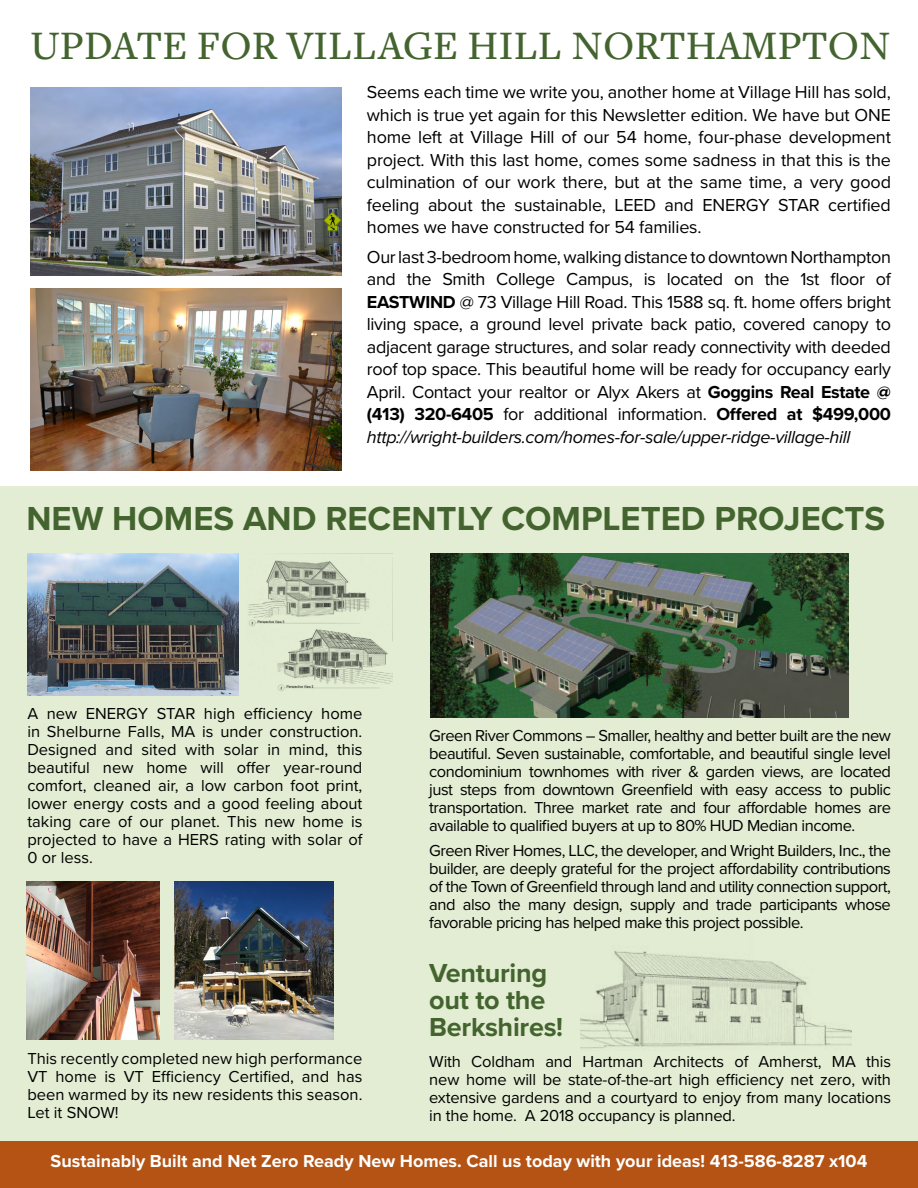
<style>
.page{position:relative;width:918px;height:1188px;background:#fff}
.page>*{position:absolute;margin:0;border:0;box-sizing:border-box;transform-origin:0 0}
.t1{font:500 42px "Freight Text Pro";color:#44642f}
.t2{font:700 34.5px "Proxima Nova";color:#44642f}
.t3{font:700 27px/27px "Proxima Nova";letter-spacing:-.01em;color:#44642f}
.t4{font:18px/22.5px "Proxima Nova";letter-spacing:-.02em;color:#000;text-align:justify}
.t5{font:700 18px "Proxima Nova";color:#fff}
.t6{font:16.5px/18px "Proxima Nova";letter-spacing:-.01em;color:#000;text-align:justify}
.s1{font-weight:700}
.s2{font-style:italic}
</style>
<div class="page">
<div style="left:0;top:486px;width:918px;height:655px;background:#e3edd3"></div>
<div style="left:0;top:1141px;width:918px;height:47px;background:#b45314"></div>
<hr style="left:917px;top:1141px;width:1px;height:47px;background:#44642f">
<img style="left:30px;top:88px;width:312px;height:187px">
<img style="left:30px;top:288px;width:312px;height:183px">
<img style="left:27px;top:554px;width:211px;height:142px">
<img style="left:248px;top:560px;width:144px;height:131px">
<img style="left:26px;top:881px;width:133px;height:158px">
<img style="left:175px;top:881px;width:159px;height:158px">
<img style="left:430px;top:554px;width:419px;height:164px">
<img style="left:580px;top:950px;width:272px;height:99px">
<h1 class="t1" style="left:30px;top:18px;width:862px">UPDATE FOR VILLAGE HILL NORTHAMPTON</h1>
<p class="t4" style="left:367px;top:80px;width:526px">Seems each time we write you, another home at Village Hill has sold, which is true yet again for this Newsletter edition. We have but ONE home left at Village Hill of our 54 home, four-phase development project. With this last home, comes some sadness in that this is the culmination of our work there, but at the same time, a very good feeling about the sustainable, LEED and ENERGY STAR certified homes we have constructed for 54 families.</p>
<p class="t4" style="left:367px;top:244px;width:526px">Our last 3-bedroom home, walking distance to downtown Northampton and the Smith College Campus, is located on the 1st floor of <span class="s1">EASTWIND</span> @ 73 Village Hill Road. This 1588 sq. ft. home offers bright living space, a ground level private back patio, covered canopy to adjacent garage structures, and solar ready connectivity with deeded roof top space. This beautiful home will be ready for occupancy early April. Contact your realtor or Alyx Akers at <span class="s1">Goggins Real Estate @ (413) 320-6405</span> for additional information. <span class="s1">Offered at $499,000 </span><span class="s2">http://wright-builders.com/homes-for-sale/upper-ridge-village-hill</span></p>
<h2 class="t2" style="left:26px;top:492px;width:860px">NEW HOMES AND RECENTLY COMPLETED PROJECTS</h2>
<p class="t6" style="left:27px;top:704px;width:337px">A new ENERGY STAR high efficiency home in Shelburne Falls, MA is under construction.<br>Designed and sited with solar in mind, this beautiful new home will offer year-round comfort, cleaned air, a low carbon foot print, lower energy costs and a good feeling about taking care of our planet. This new home is projected to have a HERS rating with solar of 0 or less.</p>
<p class="t6" style="left:27px;top:1048px;width:337px">This recently completed new high performance VT home is VT Efficiency Certified, and has been warmed by its new residents this season.<br>Let it SNOW!</p>
<p class="t6" style="left:429px;top:726px;width:463px">Green River Commons – Smaller, healthy and better built are the new beautiful. Seven sustainable, comfortable, and beautiful single level condominium townhomes with river &amp; garden views, are located just steps from downtown Greenfield with easy access to public transportation. Three market rate and four affordable homes are available to qualified buyers at up to 80% HUD Median income.</p>
<p class="t6" style="left:429px;top:841px;width:463px">Green River Homes, LLC, the developer, and Wright Builders, Inc., the builder, are deeply grateful for the project affordability contributions of the Town of Greenfield through land and utility connection support, and also the many design, supply and trade participants whose favorable pricing has helped make this project possible.</p>
<h3 class="t3" style="left:429px;top:959px;width:135px">Venturing out to the<br>Berkshires!</h3>
<p class="t6" style="left:429px;top:1052px;width:463px">With Coldham and Hartman Architects of Amherst, MA this new home will be state-of-the-art high efficiency net zero, with extensive gardens and a courtyard to enjoy from many locations in the home. A 2018 occupancy is planned.</p>
<p class="t5" style="left:51px;top:1148px;width:818px">Sustainably Built and Net Zero Ready New Homes. Call us today with your ideas! 413-586-8287 x104</p>
</div>
